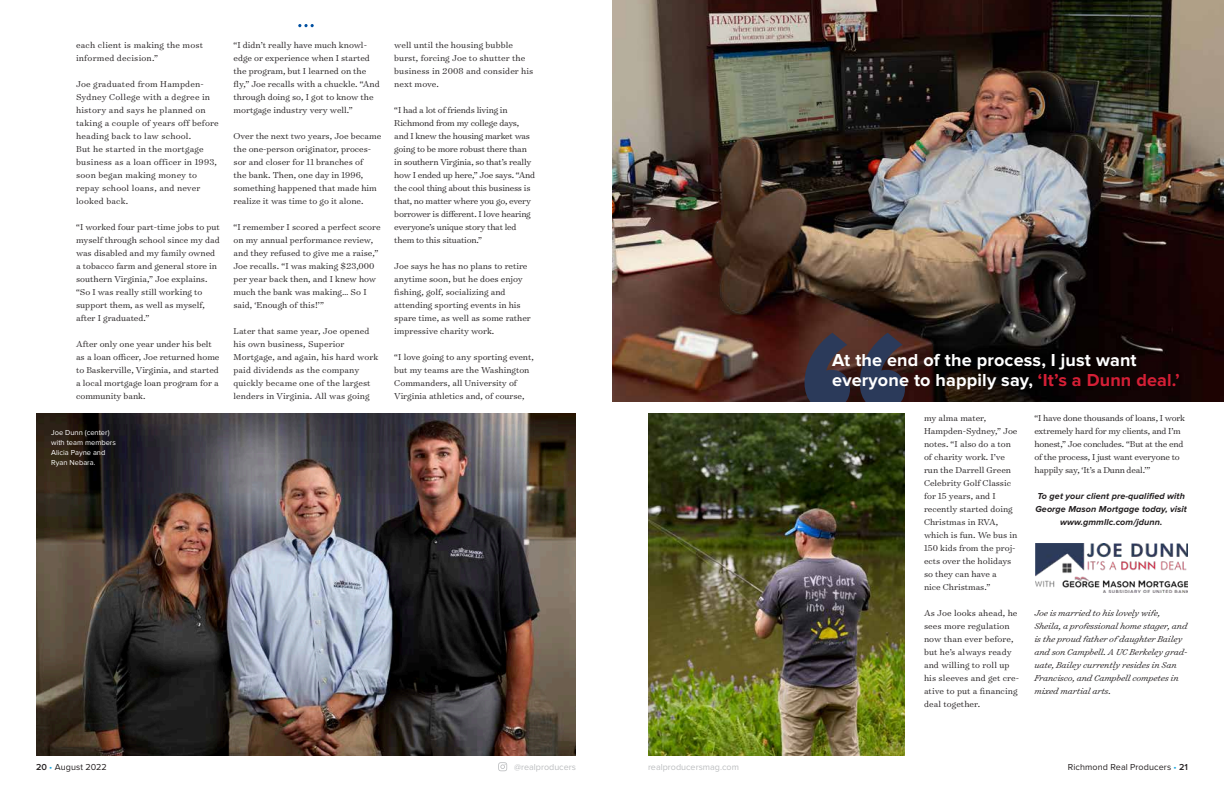
<style>
.page{position:relative;width:1224px;height:792px;background:#fff}
.page>*{position:absolute;margin:0;border:0;box-sizing:border-box;transform-origin:0 0}
.t1{font:700 270.8px "Proxima Nova";color:#2b3a5a}
.t2{font:700 18px/20px "Proxima Nova";letter-spacing:.01em;color:#fff}
.t3{font:300 9.8px/13px "Surveyor Text";color:#231f20}
.t4{font:300 9.8px/13px "Surveyor Text";letter-spacing:-.02em;color:#231f20}
.t5{font:300 9.8px/13px "Surveyor Text";letter-spacing:.02em;color:#231f20}
.t6{font:italic 300 9.8px/13px "Surveyor Text";letter-spacing:-.01em;color:#231f20}
.t7{font:italic 700 9px/13px "Proxima Nova";letter-spacing:.01em;color:#231f20;text-align:center}
.t8{font:9px "Proxima Nova";letter-spacing:.01em;color:#231f20}
.t9{font:9px "Proxima Nova";color:#bcbec0}
.t10{font:7.5px/10px "Proxima Nova";color:#fff}
.s1{color:#d51f36}
.s2{font-weight:600}
.s3{color:#19a8e0}
</style>
<div class="page">
<svg style="left:498px;top:762px;width:9px;height:9px"></svg>
<img style="left:612px;top:0;width:612px;height:402px">
<img style="left:36px;top:414px;width:540px;height:342px">
<img style="left:1035px;top:544px;width:153px;height:49px">
<img style="left:691px;top:56px;width:442px;height:308px">
<svg style="left:298px;top:24px;width:16px;height:3px"></svg>
<img style="left:648px;top:414px;width:256px;height:342px">
<p class="t5" style="left:76px;top:38px;width:128px">each client is making the most informed decision.”</p>
<p class="t5" style="left:76px;top:77px;width:144px">Joe graduated from Hampden-<br>Sydney College with a degree in history and says he planned on taking a couple of years off before heading back to law school.<br>But he started in the mortgage business as a loan officer in 1993, soon began making money to repay school loans, and never looked back.</p>
<p class="t3" style="left:76px;top:220px;width:145px">“I worked four part-time jobs to put myself through school since my dad was disabled and my family owned a tobacco farm and general store in southern Virginia,” Joe explains. “So I was really still working to support them, as well as myself, after I graduated.”</p>
<p class="t3" style="left:76px;top:337px;width:145px">After only one year under his belt as a loan officer, Joe returned home to Baskerville, Virginia, and started a local mortgage loan program for a community bank.</p>
<p class="t10" style="left:51px;top:427px;width:66px">Joe Dunn (center) with team members<br>Alicia Payne and<br>Ryan Nebara.</p>
<p class="t3" style="left:234px;top:38px;width:148px">“I didn’t really have much knowl&shy;edge or experience when I started the program, but I learned on the fly,” Joe recalls with a chuckle. “And through doing so, I got to know the mortgage industry very well.”</p>
<p class="t3" style="left:234px;top:129px;width:149px">Over the next two years, Joe became the one-person originator, proces&shy;sor and closer for 11 branches of<br>the bank. Then, one day in 1996, something happened that made him realize it was time to go it alone.</p>
<p class="t3" style="left:234px;top:220px;width:149px">“I remember I scored a perfect score on my annual performance review, and they refused to give me a raise,”<br>Joe recalls. “I was making $23,000 per year back then, and I knew how much the bank was making… So I said, ‘Enough of this!’”</p>
<p class="t3" style="left:234px;top:324px;width:146px">Later that same year, Joe opened his own business, Superior<br>Mortgage, and again, his hard work paid dividends as the company quickly became one of the largest lenders in Virginia. All was going</p>
<p class="t3" style="left:394px;top:38px;width:141px">well until the housing bubble burst, forcing Joe to shutter the business in 2008 and consider his next move.</p>
<p class="t4" style="left:394px;top:103px;width:142px">“I had a lot of friends living in Richmond from my college days, and I knew the housing market was going to be more robust there than in southern Virginia, so that’s really how I ended up here,” Joe says. “And the cool thing about this business is that, no matter where you go, every borrower is different. I love hearing everyone’s unique story that led them to this situation.”</p>
<p class="t3" style="left:394px;top:259px;width:138px">Joe says he has no plans to retire anytime soon, but he does enjoy fishing, golf, socializing and attending sporting events in his spare time, as well as some rather impressive charity work.</p>
<p class="t3" style="left:394px;top:350px;width:141px">“I love going to any sporting event, but my teams are the Washington Commanders, all University of Virginia athletics and, of course,</p>
<h1 class="t1" style="left:794px;top:302px;width:126px">“</h1>
<h2 class="t2" style="left:832px;top:351px;width:349px">At the end of the process, I just want everyone to happily say, <span class="s1">‘It’s a Dunn deal.’</span></h2>
<p class="t3" style="left:924px;top:412px;width:95px">my alma mater,<br>Hampden-Sydney,” Joe notes. “I also do a ton of charity work. I’ve run the Darrell Green<br>Celebrity Golf Classic for 15 years, and I recently started doing<br>Christmas in RVA, which is fun. We bus in<br>150 kids from the proj&shy;ects over the holidays so they can have a<br>nice Christmas.”</p>
<p class="t3" style="left:924px;top:606px;width:97px">As Joe looks ahead, he sees more regulation now than ever before, but he’s always ready and willing to roll up his sleeves and get cre&shy;ative to put a financing deal together.</p>
<p class="t4" style="left:1034px;top:412px;width:152px">“I have done thousands of loans, I work extremely hard for my clients, and I’m honest,” Joe concludes. “But at the end of the process, I just want everyone to happily say, ‘It’s a Dunn deal.’”</p>
<p class="t7" style="left:1035px;top:490px;width:153px">To get your client pre-qualified with<br>George Mason Mortgage today, visit www.gmmllc.com/jdunn.</p>
<p class="t6" style="left:1034px;top:606px;width:155px">Joe is married to his lovely wife, Sheila, a professional home stager, and is the proud father of daughter Bailey and son Campbell. A UC Berkeley grad&shy;uate, Bailey currently resides in San Francisco, and Campbell competes in mixed martial arts.</p>
<p class="t8" style="left:36px;top:762px;width:72px"><span class="s2">20</span> <span class="s3">•</span> August 2022</p>
<p class="t9" style="left:514px;top:762px;width:63px">@realproducers</p>
<p class="t9" style="left:648px;top:762px;width:92px">realproducersmag.com</p>
<p class="t8" style="left:1068px;top:762px;width:122px">Richmond Real Producers <span class="s3">•</span> <span class="s2">21</span></p>
</div>
